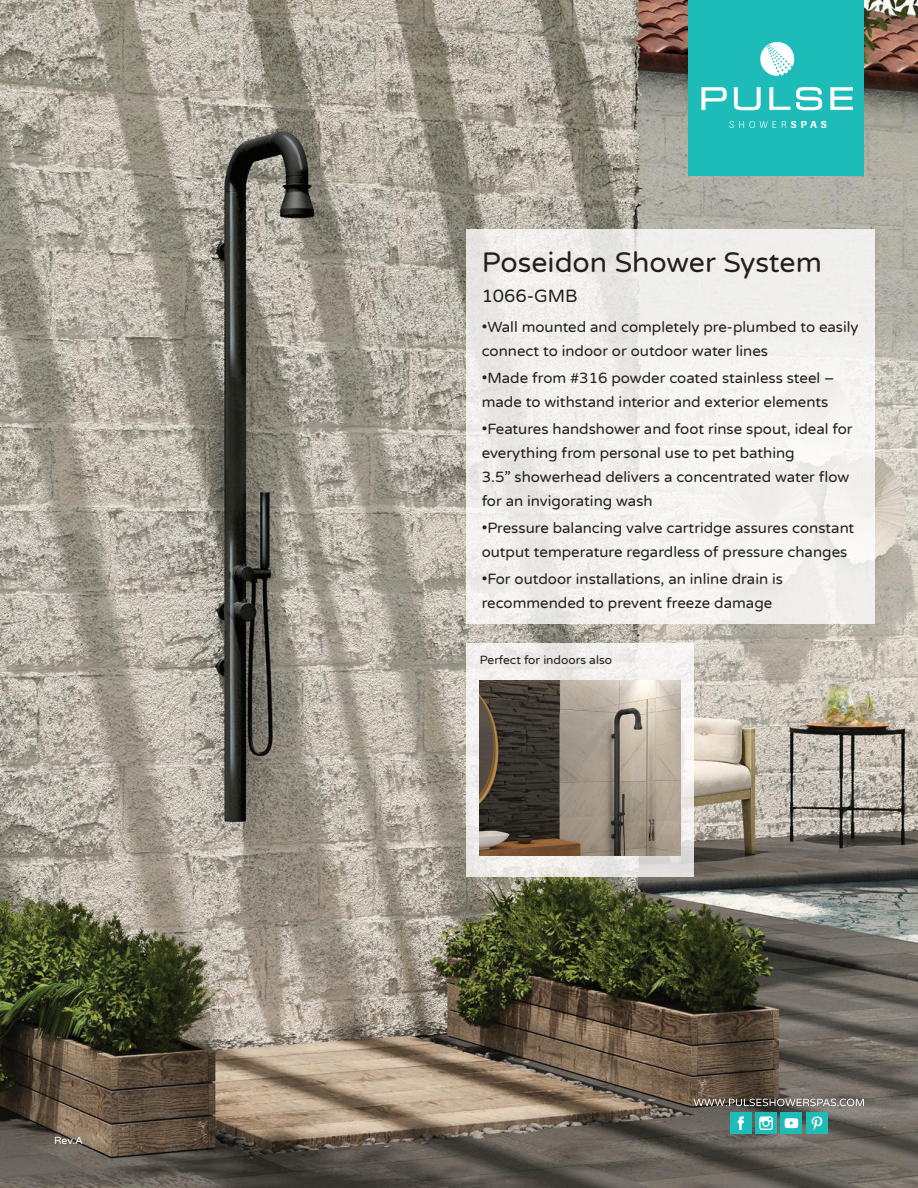
<style>
.page{position:relative;width:918px;height:1188px;background:#fff}
.page>*{position:absolute;margin:0;border:0;box-sizing:border-box;transform-origin:0 0}
.t1{font:28.5px "Varela Round";color:#231f20}
.t2{font:18px "Varela Round";color:#231f20}
.t3{font:15px/24px "Varela Round";color:#231f20}
.t4{font:12px "Varela Round";color:#231f20}
.t5{font:10.5px "Varela Round";color:#fff}
</style>
<div class="page">
<img style="left:0;top:0;width:918px;height:1188px">
<svg style="left:467px;top:644px;width:227px;height:233px;fill:#efeeeb"></svg>
<img style="left:480px;top:680px;width:200px;height:176px">
<svg style="left:694px;top:1099px;width:170px;height:7px"></svg>
<div style="left:730px;top:1112px;width:22px;height:22px;background:#1dbcb8"></div>
<svg style="left:738px;top:1116px;width:6px;height:14px"></svg>
<div style="left:806px;top:1112px;width:22px;height:22px;background:#1dbcb8"></div>
<svg style="left:812px;top:1116px;width:10px;height:14px"></svg>
<div style="left:755px;top:1112px;width:22px;height:22px;background:#1dbcb8"></div>
<svg style="left:759px;top:1116px;width:14px;height:14px"></svg>
<div style="left:781px;top:1112px;width:21px;height:22px;background:#1dbcb8"></div>
<svg style="left:785px;top:1118px;width:13px;height:10px"></svg>
<div style="left:467px;top:230px;width:408px;height:394px;background:#f0efed"></div>
<div style="left:688px;top:0;width:176px;height:176px;background:#1dbcb8"></div>
<svg style="left:729px;top:121px;width:47px;height:7px"></svg>
<svg style="left:782px;top:121px;width:44px;height:7px"></svg>
<svg style="left:701px;top:87px;width:26px;height:23px"></svg>
<svg style="left:734px;top:87px;width:27px;height:23px"></svg>
<svg style="left:769px;top:87px;width:21px;height:23px"></svg>
<svg style="left:796px;top:87px;width:26px;height:23px"></svg>
<svg style="left:830px;top:87px;width:23px;height:23px"></svg>
<svg style="left:760px;top:42px;width:35px;height:34px"></svg>
<p class="t5" style="left:54px;top:1133px;width:31px">Rev.A</p>
<p class="t1" style="left:482px;top:242px;width:342px">Poseidon Shower System</p>
<p class="t2" style="left:482px;top:283px;width:98px">1066-GMB</p>
<p class="t3" style="left:482px;top:315px;width:379px">•Wall mounted and completely pre-plumbed to easily connect to indoor or outdoor water lines</p>
<p class="t3" style="left:482px;top:366px;width:354px">•Made from #316 powder coated stainless steel – made to withstand interior and exterior elements</p>
<p class="t3" style="left:482px;top:417px;width:372px">•Features handshower and foot rinse spout, ideal for everything from personal use to pet bathing</p>
<p class="t3" style="left:482px;top:465px;width:369px">3.5” showerhead delivers a concentrated water flow for an invigorating wash</p>
<p class="t3" style="left:482px;top:516px;width:374px">•Pressure balancing valve cartridge assures constant output temperature regardless of pressure changes</p>
<p class="t3" style="left:482px;top:567px;width:303px">•For outdoor installations, an inline drain is recommended to prevent freeze damage</p>
<p class="t4" style="left:480px;top:652px;width:134px">Perfect for indoors also</p>
</div>
